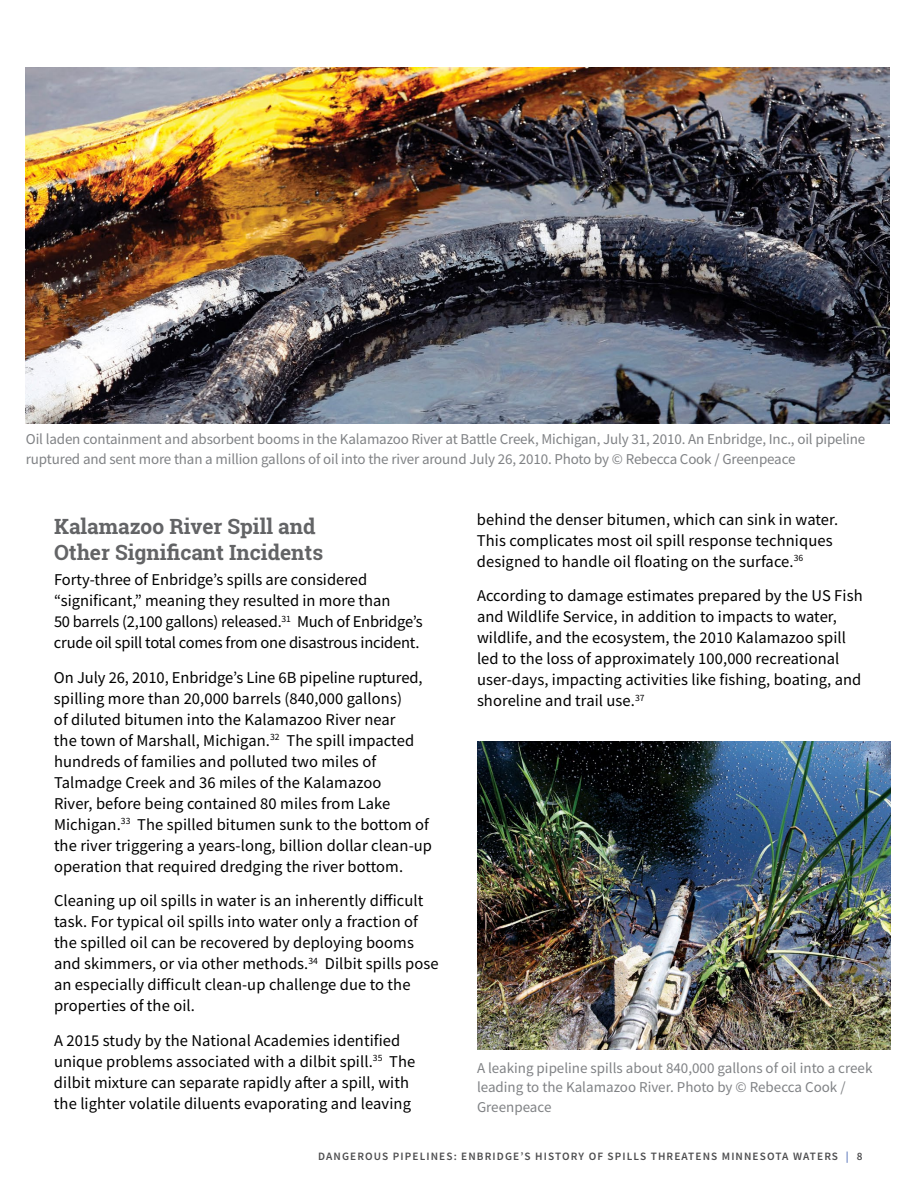
<style>
.page{position:relative;width:918px;height:1188px;background:#fff}
.page>*{position:absolute;margin:0;border:0;box-sizing:border-box;transform-origin:0 0}
.t1{font:700 21px/25.5px "Roboto Slab";color:#636466}
.t2{font:16.5px/21px "Source Sans Pro";letter-spacing:.005em;color:#000}
.t3{font:16.5px/21px "Source Sans Pro";letter-spacing:-.015em;color:#000}
.t4{font:15px/19.5px "Source Sans Pro";letter-spacing:-.01em;color:#808285}
.t5{font:600 11.25px "Source Sans Pro";letter-spacing:.1em;color:#4d4d4f}
.s1{color:#5672b8}
</style>
<div class="page">
<img style="left:26px;top:67px;width:864px;height:357px">
<img style="left:477px;top:742px;width:414px;height:308px">
<p class="t4" style="left:26px;top:429px;width:841px">Oil laden containment and absorbent booms in the Kalamazoo River at Battle Creek, Michigan, July 31, 2010. An Enbridge, Inc., oil pipeline ruptured and sent more than a million gallons of oil into the river around July 26, 2010. Photo by © Rebecca Cook / Greenpeace</p>
<p class="t1" style="left:54px;top:514px;width:271px">Kalamazoo River Spill and<br>Other Significant Incidents</p>
<p class="t3" style="left:54px;top:569px;width:370px">Forty-three of Enbridge’s spills are considered “significant,” meaning they resulted in more than<br>50 barrels (2,100 gallons) released. <sup>31</sup> Much of Enbridge’s crude oil spill total comes from one disastrous incident.</p>
<p class="t2" style="left:54px;top:667px;width:380px">On July 26, 2010, Enbridge’s Line 6B pipeline ruptured, spilling more than 20,000 barrels (840,000 gallons)<br>of diluted bitumen into the Kalamazoo River near<br>the town of Marshall, Michigan.<sup>32</sup> The spill impacted hundreds of families and polluted two miles of Talmadge Creek and 36 miles of the Kalamazoo<br>River, before being contained 80 miles from Lake Michigan.<sup>33</sup> The spilled bitumen sunk to the bottom of the river triggering a years-long, billion dollar clean-up operation that required dredging the river bottom.</p>
<p class="t2" style="left:54px;top:890px;width:386px">Cleaning up oil spills in water is an inherently difficult task. For typical oil spills into water only a fraction of the spilled oil can be recovered by deploying booms and skimmers, or via other methods.<sup>34</sup> Dilbit spills pose an especially difficult clean-up challenge due to the properties of the oil.</p>
<p class="t2" style="left:54px;top:1030px;width:363px">A 2015 study by the National Academies identified unique problems associated with a dilbit spill.<sup>35</sup> The dilbit mixture can separate rapidly after a spill, with the lighter volatile diluents evaporating and leaving</p>
<p class="t2" style="left:477px;top:509px;width:361px">behind the denser bitumen, which can sink in water.<br>This complicates most oil spill response techniques designed to handle oil floating on the surface. <sup>36</sup></p>
<p class="t2" style="left:477px;top:585px;width:387px">According to damage estimates prepared by the US Fish and Wildlife Service, in addition to impacts to water, wildlife, and the ecosystem, the 2010 Kalamazoo spill led to the loss of approximately 100,000 recreational user-days, impacting activities like fishing, boating, and shoreline and trail use.<sup>37</sup></p>
<p class="t4" style="left:477px;top:1058px;width:397px">A leaking pipeline spills about 840,000 gallons of oil into a creek leading to the Kalamazoo River. Photo by © Rebecca Cook /<br>Greenpeace</p>
<p class="t5" style="left:318px;top:1149px;width:546px">DANGEROUS PIPELINES: ENBRIDGE’S HISTORY OF SPILLS THREATENS MINNESOTA WATERS <span class="s1">|</span> 8</p>
</div>
